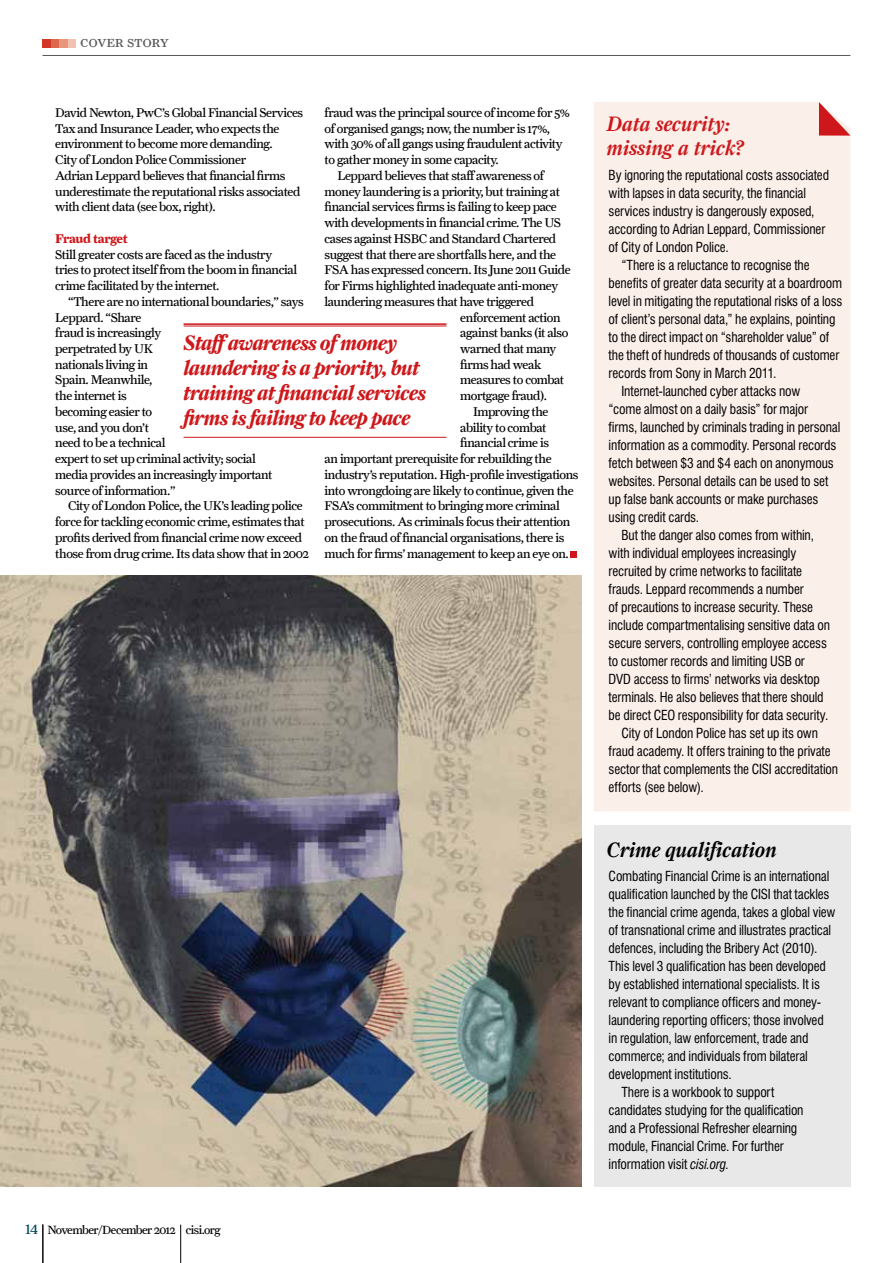
<style>
.page{position:relative;width:893px;height:1263px;background:#fff}
.page>*{position:absolute;margin:0;border:0;box-sizing:border-box;transform-origin:0 0}
.t1{font:italic 700 21px/25.2px "Farnham Display";letter-spacing:-.025em;color:#cd171a}
.t2{font:italic 500 21px/24px "Farnham Display";color:#cd171a}
.t3{font:italic 500 21px "Farnham Display";color:#000}
.t4{font:15px "Farnham Display Regular SC";letter-spacing:-.02em;color:#575756}
.t5{font:condensed 13.5px/18px "Swiss 721 BT";letter-spacing:-.015em;color:#000}
.t6{font:12.75px/15.8px "Farnham Text";letter-spacing:-.03em;color:#000}
.t7{font:700 12.75px "Farnham Text";letter-spacing:-.045em;color:#cd171a}
.t8{font:12px "Farnham Text";letter-spacing:-.04em;color:#000}
.s1{font-family:"Farnham Display";font-size:13.5px;color:#004855}
.s2{font-style:italic}
</style>
<div class="page">
<img style="left:0;top:575px;width:581px;height:611px">
<hr style="left:43px;top:55px;width:807px;height:1px;background:#575756">
<div style="left:67px;top:39px;width:9px;height:9px;background:#f1c2af"></div>
<div style="left:59px;top:39px;width:8px;height:9px;background:#e7967b"></div>
<div style="left:51px;top:39px;width:8px;height:9px;background:#dc674c"></div>
<div style="left:43px;top:39px;width:8px;height:9px;background:#d23627"></div>
<div style="left:594px;top:102px;width:256px;height:709px;background:#fbefe9"></div>
<svg style="left:819px;top:102px;width:31px;height:34px"></svg>
<div style="left:594px;top:825px;width:256px;height:361px;background:#e3e3e3"></div>
<hr style="left:184px;top:323px;width:262px;height:2px;background:#cd171a">
<hr style="left:184px;top:326px;width:262px;height:1px;background:#cd171a">
<hr style="left:184px;top:437px;width:262px;height:1px;background:#cd171a">
<hr style="left:180px;top:1224px;width:1px;height:39px;background:#000">
<hr style="left:43px;top:1224px;width:1px;height:39px;background:#000">
<svg style="left:571px;top:551px;width:6px;height:6px"></svg>
<p class="t4" style="left:80px;top:33px;width:90px">cover story</p>
<p class="t6" style="left:325px;top:105px;width:247px">fraud was the principal source of income for 5%</p>
<p class="t6" style="left:325px;top:120px;width:227px">of organised gangs; now, the number is 17%,</p>
<p class="t6" style="left:325px;top:136px;width:239px">with 30% of all gangs using fraudulent activity</p>
<p class="t6" style="left:325px;top:152px;width:176px">to gather money in some capacity.</p>
<p class="t6" style="left:337px;top:167px;width:208px">Leppard believes that staff awareness of</p>
<p class="t6" style="left:325px;top:183px;width:237px">money laundering is a priority, but training at</p>
<p class="t6" style="left:325px;top:199px;width:234px">financial services firms is failing to keep pace</p>
<p class="t6" style="left:325px;top:215px;width:238px">with developments in financial crime. The US</p>
<p class="t6" style="left:325px;top:230px;width:233px">cases against HSBC and Standard Chartered</p>
<p class="t6" style="left:325px;top:246px;width:233px">suggest that there are shortfalls here, and the</p>
<p class="t6" style="left:325px;top:262px;width:248px">FSA has expressed concern. Its June 2011 Guide</p>
<p class="t6" style="left:325px;top:278px;width:235px">for Firms highlighted inadequate anti-money</p>
<p class="t6" style="left:325px;top:293px;width:211px">laundering measures that have triggered</p>
<p class="t6" style="left:460px;top:309px;width:102px">enforcement action</p>
<p class="t6" style="left:460px;top:325px;width:110px">against banks (it also</p>
<p class="t6" style="left:460px;top:341px;width:97px">warned that many</p>
<p class="t6" style="left:460px;top:356px;width:83px">firms had weak</p>
<p class="t6" style="left:460px;top:372px;width:105px">measures to combat</p>
<p class="t6" style="left:460px;top:388px;width:88px">mortgage fraud).</p>
<p class="t6" style="left:473px;top:403px;width:77px">Improving the</p>
<p class="t6" style="left:460px;top:419px;width:88px">ability to combat</p>
<p class="t6" style="left:460px;top:435px;width:90px">financial crime is</p>
<p class="t6" style="left:325px;top:451px;width:229px">an important prerequisite for rebuilding the</p>
<p class="t6" style="left:325px;top:466px;width:256px">industry’s reputation. High-profile investigations</p>
<p class="t6" style="left:325px;top:482px;width:251px">into wrongdoing are likely to continue, given the</p>
<p class="t6" style="left:325px;top:498px;width:237px">FSA’s commitment to bringing more criminal</p>
<p class="t6" style="left:325px;top:514px;width:247px">prosecutions. As criminals focus their attention</p>
<p class="t6" style="left:325px;top:529px;width:241px">on the fraud of financial organisations, there is</p>
<p class="t6" style="left:325px;top:545px;width:246px">much for firms’ management to keep an eye on.</p>
<p class="t6" style="left:55px;top:105px;width:249px">David Newton, PwC’s Global Financial Services Tax and Insurance Leader, who expects the environment to become more demanding.<br>City of London Police Commissioner<br>Adrian Leppard believes that financial firms underestimate the reputational risks associated with client data (see box, right).</p>
<p class="t7" style="left:55px;top:231px;width:74px">Fraud target</p>
<p class="t6" style="left:55px;top:246px;width:243px">Still greater costs are faced as the industry tries to protect itself from the boom in financial crime facilitated by the internet.</p>
<p class="t6" style="left:55px;top:293px;width:250px;text-indent:13px">“There are no international boundaries,” says<br>Leppard. “Share<br>fraud is increasingly<br>perpetrated by UK<br>nationals living in<br>Spain. Meanwhile,<br>the internet is<br>becoming easier to<br>use, and you don’t<br>need to be a technical<br>expert to set up criminal activity; social<br>media provides an increasingly important source of information.”</p>
<p class="t6" style="left:55px;top:498px;width:255px;text-align:center">City of London Police, the UK’s leading police force for tackling economic crime, estimates that profits derived from financial crime now exceed those from drug crime. Its data show that in 2002</p>
<h1 class="t1" style="left:184px;top:330px;width:244px">Staff awareness of money laundering is a priority, but training at financial services firms is failing to keep pace</h1>
<p class="t8" style="left:25px;top:1222px;width:197px"><span class="s1">14</span> November/December 2012 cisi.org</p>
<h1 class="t2" style="left:607px;top:111px;width:139px">Data security: missing a trick?</h1>
<p class="t5" style="left:609px;top:166px;width:222px">By ignoring the reputational costs associated with lapses in data security, the financial services industry is dangerously exposed, according to Adrian Leppard, Commissioner of City of London Police.</p>
<p class="t5" style="left:621px;top:256px;width:190px">“There is a reluctance to recognise the</p>
<p class="t5" style="left:609px;top:274px;width:235px">benefits of greater data security at a boardroom</p>
<p class="t5" style="left:609px;top:292px;width:235px">level in mitigating the reputational risks of a loss</p>
<p class="t5" style="left:609px;top:310px;width:228px">of client’s personal data,” he explains, pointing</p>
<p class="t5" style="left:609px;top:328px;width:222px">to the direct impact on “shareholder value” of</p>
<p class="t5" style="left:609px;top:346px;width:232px">the theft of hundreds of thousands of customer</p>
<p class="t5" style="left:609px;top:364px;width:169px">records from Sony in March 2011.</p>
<p class="t5" style="left:621px;top:382px;width:180px">Internet-launched cyber attacks now</p>
<p class="t5" style="left:609px;top:400px;width:201px">“come almost on a daily basis” for major</p>
<p class="t5" style="left:609px;top:418px;width:233px">firms, launched by criminals trading in personal</p>
<p class="t5" style="left:609px;top:436px;width:229px">information as a commodity. Personal records</p>
<p class="t5" style="left:609px;top:454px;width:227px">fetch between $3 and $4 each on anonymous</p>
<p class="t5" style="left:609px;top:472px;width:221px">websites. Personal details can be used to set</p>
<p class="t5" style="left:609px;top:490px;width:211px">up false bank accounts or make purchases</p>
<p class="t5" style="left:609px;top:508px;width:92px">using credit cards.</p>
<p class="t5" style="left:621px;top:526px;width:194px">But the danger also comes from within,</p>
<p class="t5" style="left:609px;top:544px;width:189px">with individual employees increasingly</p>
<p class="t5" style="left:609px;top:562px;width:195px">recruited by crime networks to facilitate</p>
<p class="t5" style="left:609px;top:580px;width:197px">frauds. Leppard recommends a number</p>
<p class="t5" style="left:609px;top:598px;width:206px">of precautions to increase security. These</p>
<p class="t5" style="left:609px;top:616px;width:223px">include compartmentalising sensitive data on</p>
<p class="t5" style="left:609px;top:634px;width:220px">secure servers, controlling employee access</p>
<p class="t5" style="left:609px;top:652px;width:198px">to customer records and limiting USB or</p>
<p class="t5" style="left:609px;top:670px;width:213px">DVD access to firms’ networks via desktop</p>
<p class="t5" style="left:609px;top:688px;width:216px">terminals. He also believes that there should</p>
<p class="t5" style="left:609px;top:706px;width:221px">be direct CEO responsibility for data security.</p>
<p class="t5" style="left:621px;top:724px;width:198px">City of London Police has set up its own</p>
<p class="t5" style="left:609px;top:742px;width:224px">fraud academy. It offers training to the private</p>
<p class="t5" style="left:609px;top:760px;width:231px">sector that complements the CISI accreditation</p>
<p class="t5" style="left:609px;top:778px;width:97px">efforts (see below).</p>
<h1 class="t3" style="left:607px;top:837px;width:171px">Crime qualification</h1>
<p class="t5" style="left:609px;top:867px;width:222px">Combating Financial Crime is an international</p>
<p class="t5" style="left:609px;top:885px;width:222px">qualification launched by the CISI that tackles</p>
<p class="t5" style="left:609px;top:903px;width:228px">the financial crime agenda, takes a global view</p>
<p class="t5" style="left:609px;top:921px;width:224px">of transnational crime and illustrates practical</p>
<p class="t5" style="left:609px;top:939px;width:210px">defences, including the Bribery Act (2010).</p>
<p class="t5" style="left:609px;top:957px;width:219px">This level 3 qualification has been developed</p>
<p class="t5" style="left:609px;top:975px;width:213px">by established international specialists. It is</p>
<p class="t5" style="left:609px;top:993px;width:214px">relevant to compliance officers and money-</p>
<p class="t5" style="left:609px;top:1011px;width:217px">laundering reporting officers; those involved</p>
<p class="t5" style="left:609px;top:1029px;width:201px">in regulation, law enforcement, trade and</p>
<p class="t5" style="left:609px;top:1047px;width:201px">commerce; and individuals from bilateral</p>
<p class="t5" style="left:609px;top:1065px;width:125px">development institutions.</p>
<p class="t5" style="left:621px;top:1083px;width:154px">There is a workbook to support</p>
<p class="t5" style="left:609px;top:1101px;width:196px">candidates studying for the qualification</p>
<p class="t5" style="left:609px;top:1119px;width:190px">and a Professional Refresher elearning</p>
<p class="t5" style="left:609px;top:1137px;width:176px">module, Financial Crime. For further</p>
<p class="t5" style="left:609px;top:1155px;width:122px">information visit <span class="s2">cisi.org.</span></p>
</div>
